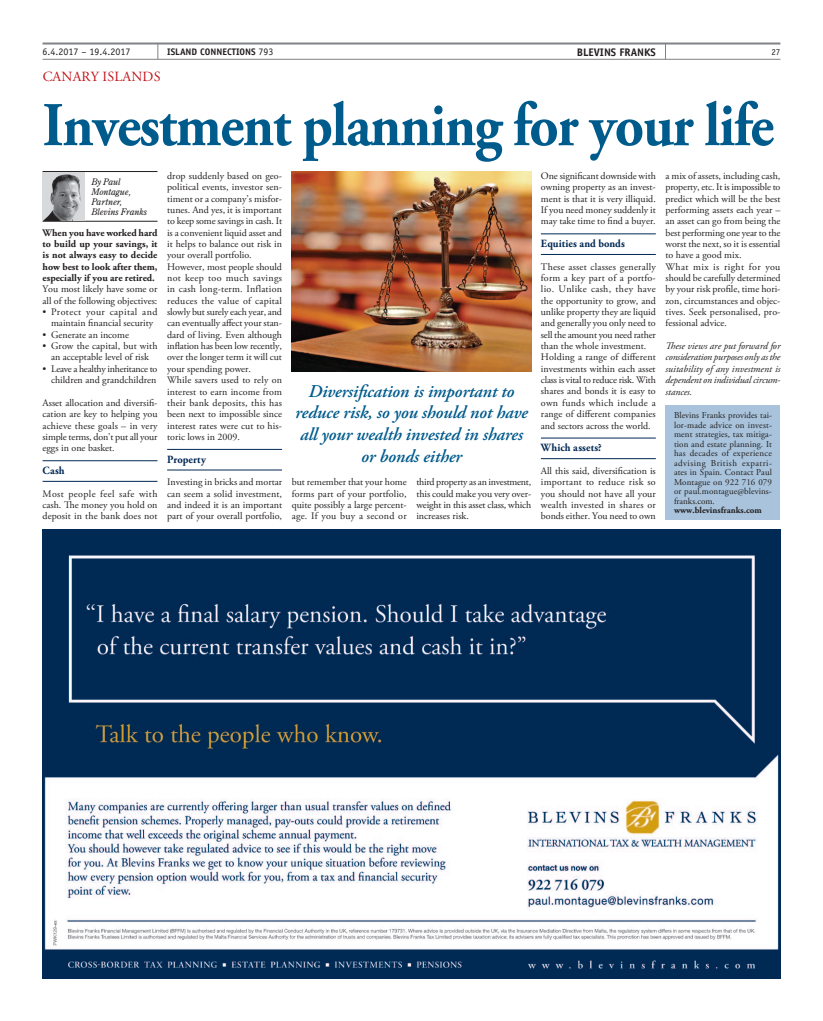
<style>
.page{position:relative;width:823px;height:1021px;background:#fff}
.page>*{position:absolute;margin:0;border:0;box-sizing:border-box;transform-origin:0 0}
.t1{font:700 62px "Adobe Garamond Pro";letter-spacing:-.025em;color:#005b8d;scale:.92 1}
.t2{font:italic 600 18px/21.6px "Adobe Garamond Pro";letter-spacing:-.01em;color:#005b8d;text-align:center}
.t3{font:14px "Adobe Garamond Pro";letter-spacing:.015em;color:#c4121a}
.t4{font:700 11px "Adobe Garamond Pro";letter-spacing:.01em;color:#002853;scale:.96 1}
.t5{font:700 11px "Officina Sans Std";color:#231f20}
.t6{font:10px/11.3px "Adobe Garamond Pro";color:#231f20;text-align:justify}
.t7{font:italic 10px/11.3px "Adobe Garamond Pro";letter-spacing:-.015em;color:#231f20;text-align:justify}
.t8{font:700 10px/11.3px "Adobe Garamond Pro";color:#231f20;text-align:justify}
.t9{font:10px/11.3px "Adobe Garamond Pro";letter-spacing:-.025em;color:#231f20;text-align:right}
.t10{font:10px "Officina Sans Std";color:#231f20}
.t11{font:700 9.5px "Officina Sans Std";color:#231f20}
.t12{font:9px/9.5px "Adobe Garamond Pro";letter-spacing:.01em;color:#231f20;text-align:justify}
.t13{font:italic 9px/10px "Century Old Style Std";letter-spacing:-.01em;color:#231f20}
.t14{font:700 9px "Adobe Garamond Pro";color:#231f20}
.t15{font:9px "Officina Sans Std";color:#231f20}
.s1{font-weight:400;font-size:10px}
</style>
<div class="page">
<hr style="left:43px;top:59px;width:737px;height:1px;background:#808285">
<hr style="left:43px;top:42px;width:737px;height:2px;background:#808285">
<svg style="left:157px;top:44px;width:1px;height:15px"></svg>
<hr style="left:43px;top:460px;width:114px;height:1px;background:#002853">
<hr style="left:43px;top:481px;width:114px;height:1px;background:#002853">
<hr style="left:167px;top:449px;width:115px;height:1px;background:#002853">
<hr style="left:167px;top:469px;width:115px;height:1px;background:#002853">
<hr style="left:540px;top:233px;width:115px;height:1px;background:#002853">
<hr style="left:540px;top:254px;width:115px;height:1px;background:#002853">
<hr style="left:540px;top:437px;width:115px;height:1px;background:#002853">
<hr style="left:540px;top:458px;width:115px;height:1px;background:#002853">
<img style="left:43px;top:529px;width:736px;height:449px">
<div style="left:665px;top:405px;width:115px;height:115px;background:#a8c3db"></div>
<hr style="left:43px;top:171px;width:114px;height:1px;background:#231f20">
<hr style="left:43px;top:221px;width:114px;height:1px;background:#231f20">
<img style="left:43px;top:172px;width:41px;height:49px">
<img style="left:291px;top:171px;width:240px;height:200px">
<p class="t5" style="left:576px;top:45px;width:81px">BLEVINS FRANKS</p>
<p class="t10" style="left:43px;top:46px;width:89px">6.4.2017 – 19.4.2017</p>
<p class="t11" style="left:167px;top:46px;width:108px">ISLAND CONNECTIONS <span class="s1">793</span></p>
<p class="t15" style="left:771px;top:47px;width:10px">27</p>
<h3 class="t3" style="left:43px;top:68px;width:117px">Canary Islands</h3>
<h1 class="t1" style="left:43px;top:89px;width:796px">Investment planning for your life</h1>
<p class="t13" style="left:91px;top:176px;width:57px">By Paul<br>Montague,<br>Partner,<br>Blevins Franks</p>
<p class="t8" style="left:43px;top:227px;width:116px">When you have worked hard to build up your savings, it is not always easy to decide how best to look after them, especially if you are retired.</p>
<p class="t6" style="left:43px;top:284px;width:116px">You most likely have some or all of the following objectives:</p>
<p class="t6" style="left:43px;top:306px;width:116px;text-align:center">• Protect your capital and maintain financial security</p>
<p class="t6" style="left:43px;top:329px;width:88px">• Generate an income</p>
<p class="t6" style="left:43px;top:340px;width:116px;text-align:center">• Grow the capital, but with an acceptable level of risk</p>
<p class="t9" style="left:43px;top:363px;width:116px">• Leave a healthy inheritance to children and grandchildren</p>
<p class="t6" style="left:42px;top:397px;width:116px">Asset allocation and diversifi&shy;cation are key to helping you achieve these goals – in very simple terms, don’t put all your eggs in one basket.</p>
<p class="t4" style="left:43px;top:464px;width:24px">Cash</p>
<p class="t6" style="left:42px;top:488px;width:116px">Most people feel safe with cash. The money you hold on deposit in the bank does not</p>
<p class="t6" style="left:167px;top:170px;width:116px;text-align:left">drop suddenly based on geo&shy;political events, investor sen&shy;timent or a company’s misfor&shy;tunes. And yes, it is important to keep some savings in cash. It is a convenient liquid asset and it helps to balance out risk in your overall portfolio.<br>However, most people should not keep too much savings in cash long-term. Inflation reduces the value of capital slowly but surely each year, and can eventually affect your stan&shy;dard of living. Even although inflation has been low recently, over the longer term it will cut your spending power.<br>While savers used to rely on interest to earn income from their bank deposits, this has been next to impossible since interest rates were cut to his&shy;toric lows in 2009.</p>
<p class="t4" style="left:167px;top:452px;width:42px">Property</p>
<p class="t6" style="left:167px;top:477px;width:116px">Investing in bricks and mortar can seem a solid investment, and indeed it is an important part of your overall portfolio,</p>
<p class="t6" style="left:291px;top:477px;width:116px">but remember that your home forms part of your portfolio, quite possibly a large percent&shy;age. If you buy a second or</p>
<p class="t6" style="left:416px;top:477px;width:116px">third property as an investment, this could make you very over&shy;weight in this asset class, which increases risk.</p>
<h2 class="t2" style="left:295px;top:381px;width:234px">Diversification is important to reduce risk, so you should not have all your wealth invested in shares or bonds either</h2>
<p class="t6" style="left:540px;top:170px;width:116px">One significant downside with owning property as an invest&shy;ment is that it is very illiquid.<br>If you need money suddenly it may take time to find a buyer.</p>
<p class="t4" style="left:540px;top:237px;width:89px">Equities and bonds</p>
<p class="t6" style="left:540px;top:261px;width:116px;text-align:left">These asset classes generally form a key part of a portfo&shy;lio. Unlike cash, they have the opportunity to grow, and unlike property they are liquid and generally you only need to sell the amount you need rather than the whole investment.<br>Holding a range of different investments within each asset class is vital to reduce risk. With shares and bonds it is easy to own funds which include a range of different companies and sectors across the world.</p>
<p class="t4" style="left:540px;top:441px;width:65px">Which assets?</p>
<p class="t6" style="left:540px;top:465px;width:116px">All this said, diversification is important to reduce risk so you should not have all your wealth invested in shares or bonds either. You need to own</p>
<p class="t6" style="left:665px;top:170px;width:116px;text-align:left">a mix of assets, including cash, property, etc. It is impossible to predict which will be the best performing assets each year – an asset can go from being the best performing one year to the worst the next, so it is essential to have a good mix.<br>What mix is right for you should be carefully determined by your risk profile, time hori&shy;zon, circumstances and objec&shy;tives. Seek personalised, pro&shy;fessional advice.</p>
<p class="t7" style="left:665px;top:340px;width:116px">These views are put forward for consideration purposes only as the suitability of any investment is dependent on individual circum&shy;stances.</p>
<p class="t12" style="left:673px;top:411px;width:99px">Blevins Franks provides tai&shy;lor-made advice on invest&shy;ment strategies, tax mitiga&shy;tion and estate planning. It has decades of experience advising British expatri&shy;ates in Spain. Contact Paul Montague on 922 716 079 or paul.montague@blevins&shy;franks.com.</p>
<p class="t14" style="left:673px;top:505px;width:89px">www.blevinsfranks.com</p>
</div>
